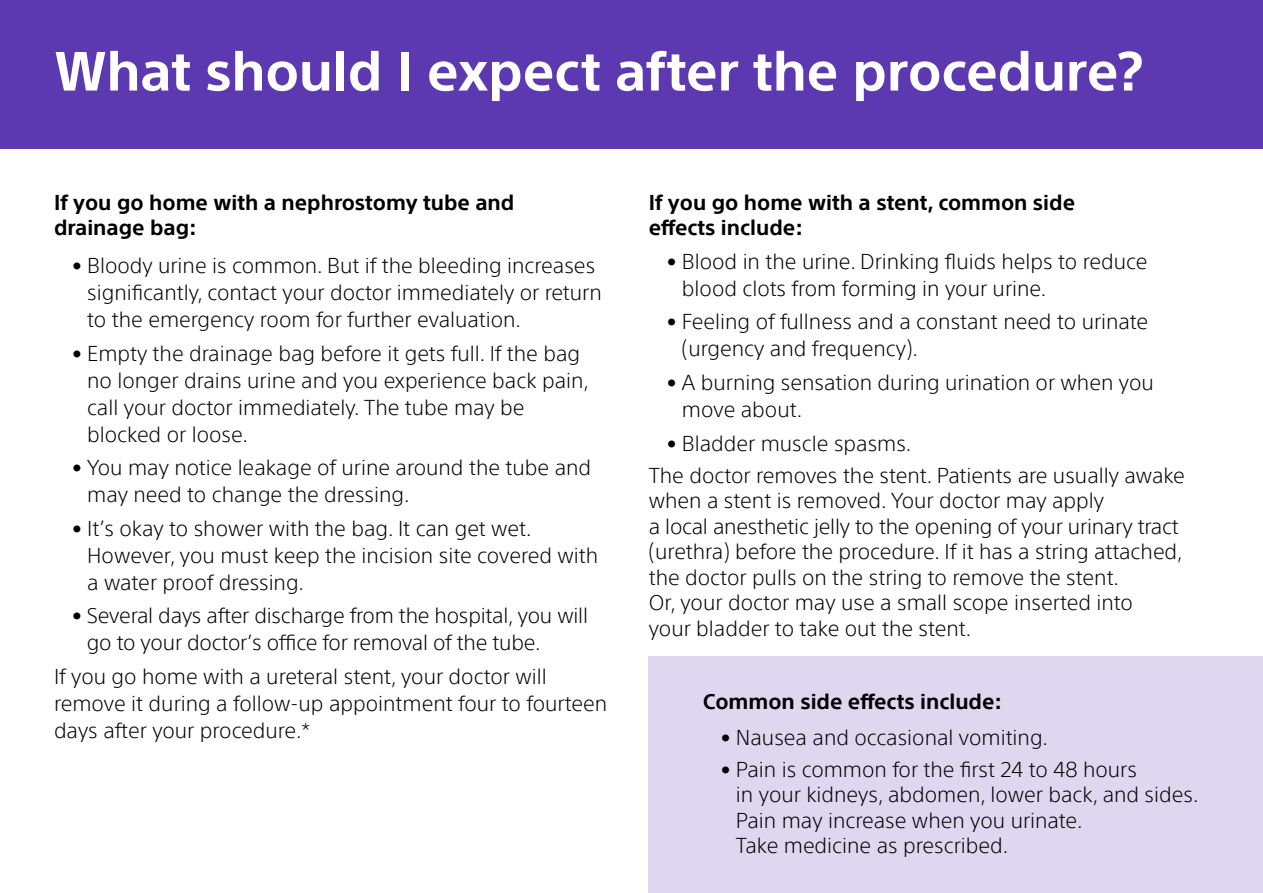
<style>
.page{position:relative;width:1263px;height:893px;background:#fff}
.page>*{position:absolute;margin:0;border:0;box-sizing:border-box;transform-origin:0 0}
.t1{font:700 54px "SST";letter-spacing:-.005em;color:#fff}
.t2{font:300 21px/27px "SST";color:#000}
.t3{font:700 21px/25.2px "SST";color:#000}
</style>
<div class="page">
<div style="left:0;top:0;width:1263px;height:149px;background:#5c38b1"></div>
<div style="left:649px;top:657px;width:614px;height:236px;background:#dfd7f0"></div>
<h1 class="t1" style="left:54px;top:39px;width:1090px">What should I expect after the procedure?</h1>
<p class="t3" style="left:54px;top:190px;width:462px">If you go home with a nephrostomy tube and drainage bag:</p>
<p class="t2" style="left:87px;top:252px;width:516px;text-indent:-15px">• Bloody urine is common. But if the bleeding increases significantly, contact your doctor immediately or return to the emergency room for further evaluation.</p>
<p class="t2" style="left:87px;top:339px;width:503px;text-indent:-15px">• Empty the drainage bag before it gets full. If the bag no longer drains urine and you experience back pain, call your doctor immediately. The tube may be blocked or loose.</p>
<p class="t2" style="left:87px;top:454px;width:505px;text-indent:-15px">• You may notice leakage of urine around the tube and may need to change the dressing.</p>
<p class="t2" style="left:87px;top:515px;width:512px;text-indent:-15px">• It’s okay to shower with the bag. It can get wet.<br>However, you must keep the incision site covered with a water proof dressing.</p>
<p class="t2" style="left:87px;top:602px;width:503px;text-indent:-15px">• Several days after discharge from the hospital, you will go to your doctor’s office for removal of the tube.</p>
<p class="t2" style="left:54px;top:663px;width:555px">If you go home with a ureteral stent, your doctor will remove it during a follow-up appointment four to fourteen days after your procedure.*</p>
<p class="t3" style="left:649px;top:190px;width:428px">If you go home with a stent, common side effects include:</p>
<p class="t2" style="left:682px;top:248px;width:467px;text-indent:-15px">• Blood in the urine. Drinking fluids helps to reduce blood clots from forming in your urine.</p>
<p class="t2" style="left:682px;top:308px;width:468px;text-indent:-15px">• Feeling of fullness and a constant need to urinate (urgency and frequency).</p>
<p class="t2" style="left:682px;top:369px;width:473px;text-indent:-15px">• A burning sensation during urination or when you move about.</p>
<p class="t2" style="left:649px;top:427px;width:538px;line-height:32.1px;text-indent:18px">• Bladder muscle spasms.<br>The doctor removes the stent. Patients are usually awake</p>
<p class="t2" style="left:649px;top:488px;width:535px;line-height:25.5px">when a stent is removed. Your doctor may apply<br>a local anesthetic jelly to the opening of your urinary tract (urethra) before the procedure. If it has a string attached, the doctor pulls on the string to remove the stent.<br>Or, your doctor may use a small scope inserted into<br>your bladder to take out the stent.</p>
<p class="t3" style="left:703px;top:689px;width:301px">Common side effects include:</p>
<p class="t2" style="left:721px;top:724px;width:329px">• Nausea and occasional vomiting.</p>
<p class="t2" style="left:736px;top:757px;width:464px;line-height:25.2px;text-indent:-15px">• Pain is common for the first 24 to 48 hours<br>in your kidneys, abdomen, lower back, and sides.<br>Pain may increase when you urinate.<br>Take medicine as prescribed.</p>
</div>
